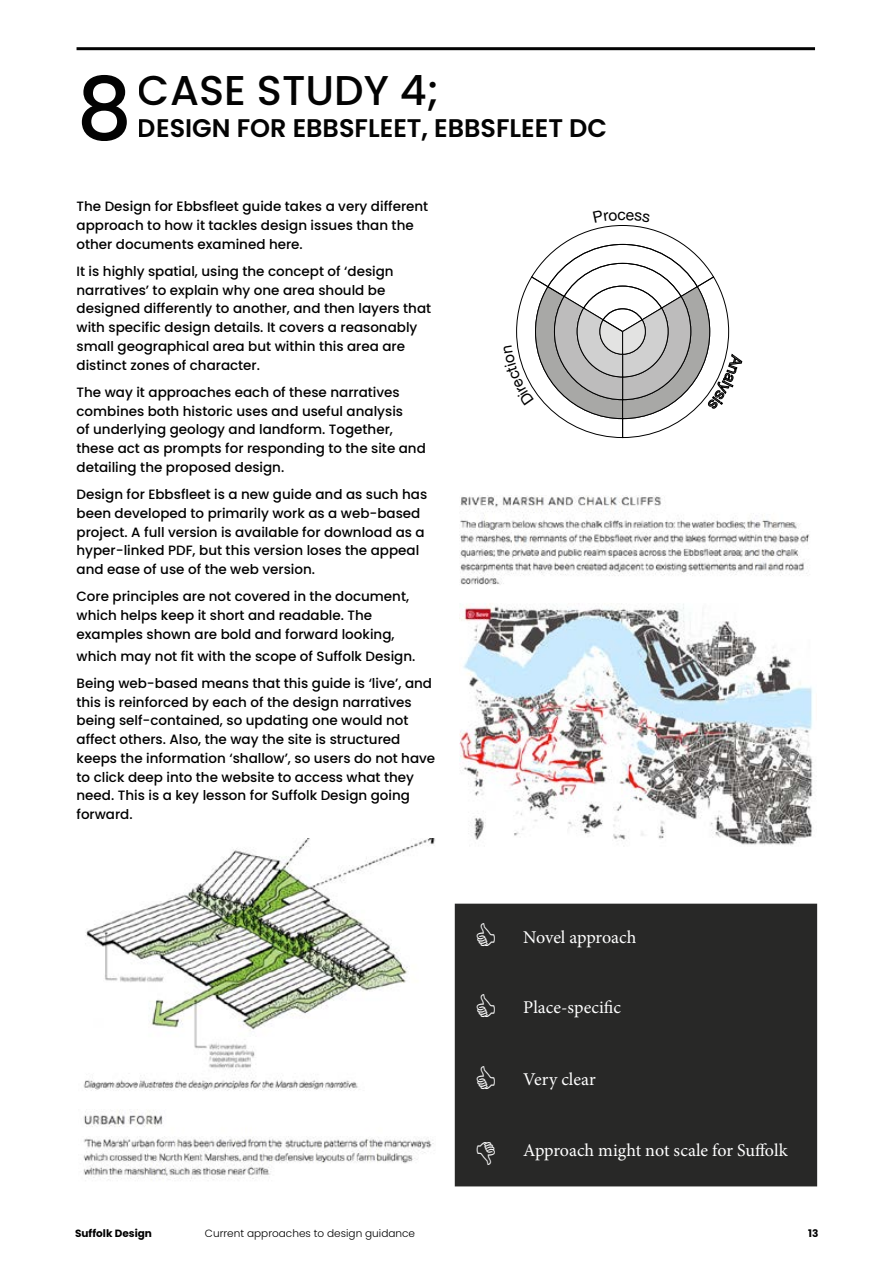
<style>
.page{position:relative;width:893px;height:1263px;background:#fff}
.page>*{position:absolute;margin:0;border:0;box-sizing:border-box;transform-origin:0 0}
.t1{font:500 41.7px "Poppins";color:#000}
.t2{font:600 25.5px "Poppins";color:#000}
.t3{font:18px "Minion Pro";letter-spacing:-.005em;color:#fff}
.t4{font:500 13.5px/18.8px "Poppins";color:#000}
.t5{font:300 10.5px "Poppins";color:#000}
.t6{font:700 10.5px "Poppins";color:#000}
.s1{font-size:87px}
</style>
<div class="page">
<hr style="left:77px;top:47px;width:738px;height:3px;background:#000">
<img style="left:459px;top:495px;width:354px;height:351px">
<img style="left:83px;top:839px;width:352px;height:342px">
<div style="left:455px;top:904px;width:362px;height:282px;background:#282827"></div>
<svg style="left:477px;top:923px;width:18px;height:23px"></svg>
<svg style="left:477px;top:994px;width:18px;height:22px"></svg>
<svg style="left:477px;top:1065px;width:18px;height:23px"></svg>
<svg style="left:477px;top:1141px;width:18px;height:23px"></svg>
<svg style="left:516px;top:225px;width:227px;height:213px"></svg>
<h1 class="t1" style="left:77px;top:67px;width:364px"><span class="s1">8</span>CASE STUDY 4;</h1>
<h2 class="t2" style="left:138px;top:113px;width:471px">DESIGN FOR EBBSFLEET, EBBSFLEET DC</h2>
<p class="t4" style="left:77px;top:197px;width:353px">The Design for Ebbsfleet guide takes a very different approach to how it tackles design issues than the other documents examined here.</p>
<p class="t4" style="left:77px;top:262px;width:356px">It is highly spatial, using the concept of ‘design narratives’ to explain why one area should be designed differently to another, and then layers that with specific design details. It covers a reasonably small geographical area but within this area are distinct zones of character.</p>
<p class="t4" style="left:77px;top:383px;width:351px">The way it approaches each of these narratives combines both historic uses and useful analysis<br>of underlying geology and landform. Together, these act as prompts for responding to the site and detailing the proposed design.</p>
<p class="t4" style="left:77px;top:485px;width:352px">Design for Ebbsfleet is a new guide and as such has been developed to primarily work as a web-based project. A full version is available for download as a hyper-linked PDF, but this version loses the appeal and ease of use of the web version.</p>
<p class="t4" style="left:77px;top:587px;width:334px">Core principles are not covered in the document, which helps keep it short and readable. The examples shown are bold and forward looking,</p>
<p class="t4" style="left:77px;top:642px;width:357px;line-height:27.3px">which may not fit with the scope of Suffolk Design.<br>Being web-based means that this guide is ‘live’, and</p>
<p class="t4" style="left:77px;top:692px;width:360px">this is reinforced by each of the design narratives being self-contained, so updating one would not affect others. Also, the way the site is structured keeps the information ‘shallow’, so users do not have to click deep into the website to access what they need. This is a key lesson for Suffolk Design going forward.</p>
<h3 class="t3" style="left:523px;top:925px;width:114px">Novel approach</h3>
<h3 class="t3" style="left:523px;top:995px;width:99px">Place-specific</h3>
<h3 class="t3" style="left:523px;top:1067px;width:74px">Very clear</h3>
<h3 class="t3" style="left:523px;top:1138px;width:266px">Approach might not scale for Suffolk</h3>
<p class="t6" style="left:75px;top:1227px;width:78px">Suffolk Design</p>
<p class="t5" style="left:205px;top:1227px;width:212px">Current approaches to design guidance</p>
<p class="t6" style="left:808px;top:1227px;width:12px">13</p>
</div>
